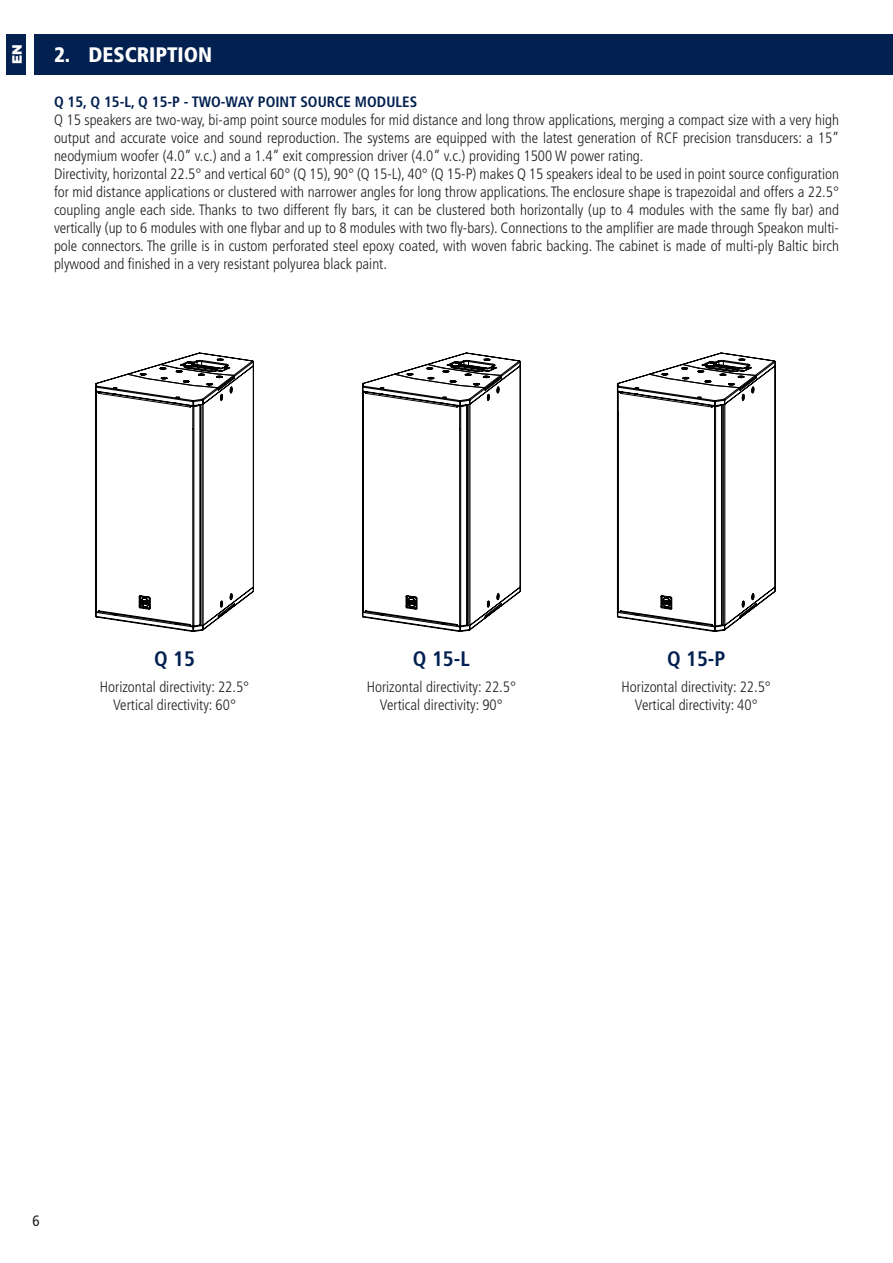
<style>
.page{position:relative;width:893px;height:1263px;background:#fff}
.page>*{position:absolute;margin:0;border:0;box-sizing:border-box;transform-origin:0 0}
.Titolo_pagina_SX{font:900 condensed 21px "Frutiger LT Std";color:#fff}
.Titolo_paragrafo{font:700 condensed 21px "Frutiger LT Std";color:#022050}
.Testo_paragrafo{font:300 condensed 15px/18px "Frutiger LT Std";color:#231f20;text-align:justify}
.Testo_paragrafo-2{font:700 condensed 15px "Frutiger LT Std";color:#022050}
.t1{font:condensed 15px "Frutiger LT Std";color:#231f20}
.t2{font:900 13.5px "Gotham";color:#fff}
</style>
<div class="page">
<div style="left:6px;top:34px;width:20px;height:41px;background:#022050"></div>
<div style="left:34px;top:34px;width:859px;height:41px;background:#022050"></div>
<svg style="left:95px;top:353px;width:159px;height:279px"></svg>
<svg style="left:362px;top:353px;width:158px;height:279px"></svg>
<svg style="left:617px;top:353px;width:158px;height:279px"></svg>
<p class="t2" style="left:8px;top:64px;width:21px;rotate:-90deg">EN</p>
<p class="Titolo_pagina_SX" style="left:54px;top:42px;width:160px">2. DESCRIPTION</p>
<p class="Testo_paragrafo-2" style="left:54px;top:93px;width:365px">Q 15, Q 15-L, Q 15-P - TWO-WAY POINT SOURCE MODULES</p>
<p class="Testo_paragrafo" style="left:54px;top:111px;width:787px">Q 15 speakers are two-way, bi-amp point source modules for mid distance and long throw applications, merging a compact size with a very high output and accurate voice and sound reproduction. The systems are equipped with the latest generation of RCF precision transducers: a 15” neodymium woofer (4.0” v.c.) and a 1.4” exit compression driver (4.0” v.c.) providing 1500 W power rating.</p>
<p class="Testo_paragrafo" style="left:54px;top:165px;width:787px">Directivity, horizontal 22. 5° and vertical 60° (Q 15), 90° (Q 15-L), 40° (Q 15-P) makes Q 15 speakers ideal to be used in point source configuration for mid distance applications or clustered with narrower angles for long throw applications. The enclosure shape is trapezoidal and offers a 22. 5° coupling angle each side. Thanks to two different fly bars, it can be clustered both horizontally (up to 4 modules with the same fly bar) and vertically (up to 6 modules with one flybar and up to 8 modules with two fly-bars). Connections to the amplifier are made through Speakon multi&shy;pole connectors. The grille is in custom perforated steel epoxy coated, with woven fabric backing. The cabinet is made of multi-ply Baltic birch plywood and finished in a very resistant polyurea black paint.</p>
<p class="Titolo_paragrafo" style="left:154px;top:646px;width:42px">Q 15</p>
<p class="Testo_paragrafo" style="left:100px;top:678px;width:151px">Horizontal directivity: 22. 5°</p>
<p class="Testo_paragrafo" style="left:113px;top:696px;width:124px">Vertical directivity: 60°</p>
<p class="Titolo_paragrafo" style="left:413px;top:646px;width:58px">Q 15-L</p>
<p class="Testo_paragrafo" style="left:367px;top:678px;width:151px">Horizontal directivity: 22. 5°</p>
<p class="Testo_paragrafo" style="left:380px;top:696px;width:124px">Vertical directivity: 90°</p>
<p class="Titolo_paragrafo" style="left:667px;top:646px;width:60px">Q 15-P</p>
<p class="Testo_paragrafo" style="left:622px;top:678px;width:151px">Horizontal directivity: 22. 5°</p>
<p class="Testo_paragrafo" style="left:635px;top:696px;width:124px">Vertical directivity: 40°</p>
<p class="t1" style="left:33px;top:1211px;width:9px">6</p>
</div>
